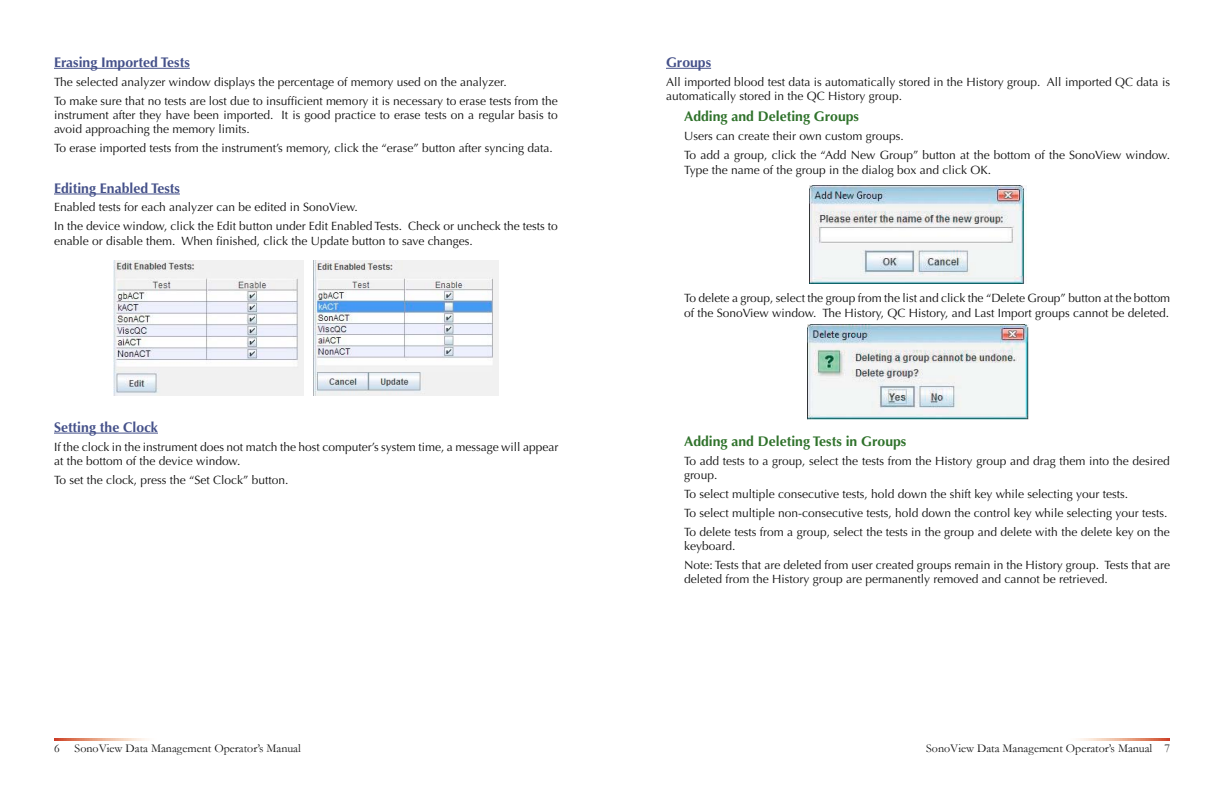
<style>
.page{position:relative;width:1224px;height:792px;background:#fff}
.page>*{position:absolute;margin:0;border:0;box-sizing:border-box;transform-origin:0 0}
.t1{font:700 14px "Optima";color:#45518a}
.t2{font:700 14px "Optima";color:#2f722b}
.t3{font:12px/18.9px "Optima";color:#121212}
.t4{font:12px "Garamond";color:#121212}
</style>
<div class="page">
<hr style="left:666px;top:68px;width:45px;height:1px;background:#45518a">
<hr style="left:54px;top:68px;width:136px;height:1px;background:#45518a">
<hr style="left:54px;top:194px;width:126px;height:1px;background:#45518a">
<hr style="left:54px;top:433px;width:104px;height:1px;background:#45518a">
<img style="left:113px;top:261px;width:190px;height:135px">
<img style="left:314px;top:261px;width:185px;height:135px">
<img style="left:809px;top:186px;width:218px;height:97px">
<img style="left:808px;top:325px;width:220px;height:95px">
<p class="t1" style="left:54px;top:54px;width:137px">Erasing Imported Tests</p>
<p class="t3" style="left:54px;top:72px;width:505px">The selected analyzer window displays the percentage of memory used on the analyzer.<br>To make sure that no tests are lost due to insufficient memory it is necessary to erase tests from the</p>
<p class="t3" style="left:54px;top:108px;width:505px;line-height:14.4px">instrument after they have been imported. It is good practice to erase tests on a regular basis to avoid approaching the memory limits.</p>
<p class="t3" style="left:54px;top:139px;width:500px">To erase imported tests from the instrument’s memory, click the “erase” button after syncing data.</p>
<p class="t1" style="left:54px;top:180px;width:127px">Editing Enabled Tests</p>
<p class="t3" style="left:54px;top:198px;width:505px">Enabled tests for each analyzer can be edited in SonoView.<br>In the device window, click the Edit button under Edit Enabled Tests. Check or uncheck the tests to</p>
<p class="t3" style="left:54px;top:231px;width:420px">enable or disable them. When finished, click the Update button to save changes.</p>
<p class="t1" style="left:54px;top:419px;width:105px">Setting the Clock</p>
<p class="t3" style="left:54px;top:439px;width:506px;line-height:14.4px">If the clock in the instrument does not match the host computer’s system time, a message will appear at the bottom of the device window.</p>
<p class="t3" style="left:54px;top:471px;width:236px">To set the clock, press the “Set Clock” button.</p>
<p class="t1" style="left:666px;top:54px;width:47px">Groups</p>
<p class="t3" style="left:666px;top:75px;width:506px;line-height:14.4px">All imported blood test data is automatically stored in the History group. All imported QC data is automatically stored in the QC History group.</p>
<p class="t2" style="left:684px;top:109px;width:177px">Adding and Deleting Groups</p>
<p class="t3" style="left:684px;top:127px;width:488px">Users can create their own custom groups.<br>To add a group, click the “Add New Group” button at the bottom of the SonoView window.</p>
<p class="t3" style="left:684px;top:160px;width:309px">Type the name of the group in the dialog box and click OK.</p>
<p class="t3" style="left:684px;top:291px;width:488px;line-height:14.4px">To delete a group, select the group from the list and click the “Delete Group” button at the bottom of the SonoView window. The History, QC History, and Last Import groups cannot be deleted.</p>
<p class="t2" style="left:684px;top:433px;width:224px">Adding and Deleting Tests in Groups</p>
<p class="t3" style="left:684px;top:454px;width:487px;line-height:14.4px">To add tests to a group, select the tests from the History group and drag them into the desired group.</p>
<p class="t3" style="left:684px;top:485px;width:487px">To select multiple consecutive tests, hold down the shift key while selecting your tests.<br>To select multiple non-consecutive tests, hold down the control key while selecting your tests.<br>To delete tests from a group, select the tests in the group and delete with the delete key on the</p>
<p class="t3" style="left:684px;top:537px;width:488px">keyboard.<br>Note: Tests that are deleted from user created groups remain in the History group. Tests that are</p>
<p class="t3" style="left:684px;top:570px;width:425px">deleted from the History group are permanently removed and cannot be retrieved.</p>
<p class="t4" style="left:54px;top:741px;width:7px">6</p>
<p class="t4" style="left:75px;top:741px;width:228px">SonoView Data Management Operator’s Manual</p>
<p class="t4" style="left:926px;top:741px;width:245px">SonoView Data Management Operator’s Manual 7</p>
</div>
